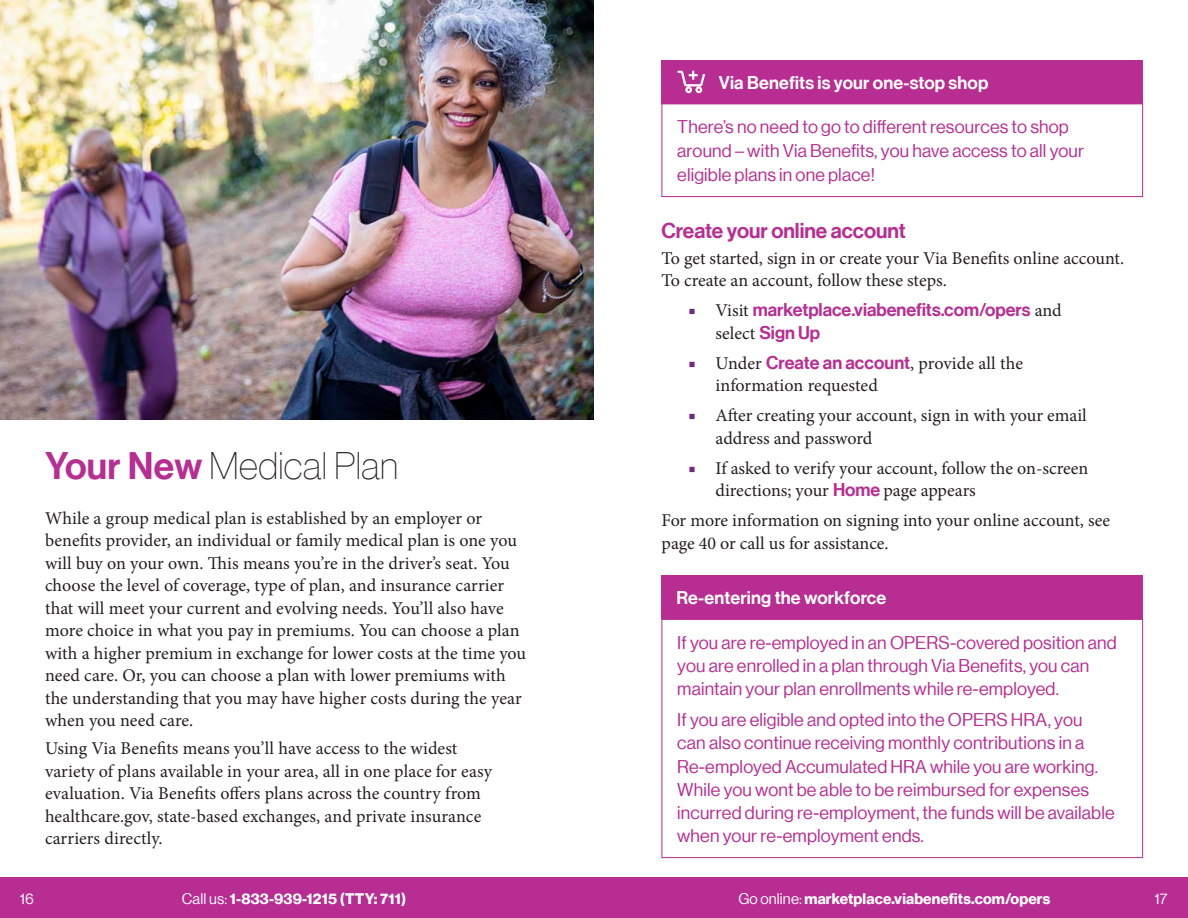
<style>
.page{position:relative;width:1188px;height:918px;background:#fff}
.page>*{position:absolute;margin:0;border:0;box-sizing:border-box;transform-origin:0 0}
.t1{font:37.5px "N Haas Grotesk DS Pro 25 Th";letter-spacing:.01em;color:#231f20}
.t2{font:21px "N Haas Grotesk DS Pro 65 Md";color:#b72d92}
.t3{font:18px/22.5px "Minion Pro";color:#231f20}
.t4{font:18px/23.2px "N Haas Grotesk DS Pro 55 Rg";letter-spacing:.01em;color:#b72d92}
.t5{font:18px "N Haas Grotesk DS Pro 65 Md";letter-spacing:.01em;color:#fff}
.t6{font:18px "N Haas Grotesk DS Pro 65 Md";color:#b72d92}
.t7{font:15px "N Haas Grotesk DS Pro 75 Bd";letter-spacing:.01em;color:#fff}
.t8{font:15px "N Haas Grotesk DS Pro 55 Rg";color:#fff}
.s1{font-family:"N Haas Grotesk DS Pro 65 Md";color:#b72d92}
.s2{font-family:"Minion Pro";color:#702a83}
.s3{font-family:"Minion Pro";color:#231f20}
.s4{color:#702a83}
.s5{font-family:"N Haas Grotesk DS Pro 55 Rg"}
</style>
<div class="page">
<div style="left:594px;top:878px;width:594px;height:40px;background:#b72d92"></div>
<div style="left:0;top:878px;width:594px;height:40px;background:#b72d92"></div>
<div style="left:662px;top:60px;width:481px;height:44px;background:#b72d92"></div>
<div style="left:662px;top:104px;width:481px;height:93px;border:1px solid #b72d92"></div>
<svg style="left:677px;top:71px;width:28px;height:22px"></svg>
<img style="left:0;top:0;width:594px;height:420px">
<div style="left:662px;top:619px;width:481px;height:239px;border:1px solid #b72d92"></div>
<div style="left:662px;top:576px;width:481px;height:43px;background:#b72d92"></div>
<h1 class="t1" style="left:45px;top:444px;width:355px"><span class="s1">Your New</span> Medical Plan</h1>
<p class="t3" style="left:45px;top:507px;width:483px">While a group medical plan is established by an employer or benefits provider, an individual or family medical plan is one you will buy on your own. This means you’re in the driver’s seat. You choose the level of coverage, type of plan, and insurance carrier that will meet your current and evolving needs. You’ll also have more choice in what you pay in premiums. You can choose a plan with a higher premium in exchange for lower costs at the time you need care. Or, you can choose a plan with lower premiums with the understanding that you may have higher costs during the year when you need care.</p>
<p class="t3" style="left:45px;top:738px;width:448px">Using Via Benefits means you’ll have access to the widest variety of plans available in your area, all in one place for easy evaluation. Via Benefits offers plans across the country from healthcare.gov, state-based exchanges, and private insurance carriers directly.</p>
<p class="t5" style="left:719px;top:72px;width:271px">Via Benefits is your one-stop shop</p>
<p class="t4" style="left:677px;top:115px;width:409px;line-height:24px">There’s no need to go to different resources to shop around – with Via Benefits, you have access to all your eligible plans in one place!</p>
<p class="t2" style="left:662px;top:219px;width:246px">Create your online account</p>
<p class="t3" style="left:662px;top:247px;width:464px">To get started, sign in or create your Via Benefits online account.<br>To create an account, follow these steps.</p>
<p class="t6" style="left:688px;top:299px;width:375px"><span class="s2">■</span> <span class="s3">Visit</span> marketplace.viabenefits.com/opers <span class="s3">and</span></p>
<p class="t3" style="left:716px;top:322px;width:106px">select <span class="s1">Sign Up</span></p>
<p class="t3" style="left:716px;top:352px;width:309px;text-indent:-27px"><span class="s4">■</span> Under <span class="s1">Create an account</span>, provide all the information requested</p>
<p class="t3" style="left:716px;top:404px;width:373px;text-indent:-27px"><span class="s4">■</span> After creating your account, sign in with your email address and password</p>
<p class="t3" style="left:716px;top:457px;width:374px;text-indent:-27px"><span class="s4">■</span> If asked to verify your account, follow the on-screen directions; your <span class="s1">Home</span> page appears</p>
<p class="t3" style="left:662px;top:509px;width:450px">For more information on signing into your online account, see page 40 or call us for assistance.</p>
<p class="t5" style="left:676px;top:588px;width:211px">Re-entering the workforce</p>
<p class="t4" style="left:677px;top:631px;width:441px">If you are re-employed in an OPERS-covered position and you are enrolled in a plan through Via Benefits, you can maintain your plan enrollments while re-employed.</p>
<p class="t4" style="left:677px;top:708px;width:439px">If you are eligible and opted into the OPERS HRA, you can also continue receiving monthly contributions in a Re-employed Accumulated HRA while you are working.<br>While you wont be able to be reimbursed for expenses incurred during re-employment, the funds will be available when your re-employment ends.</p>
<p class="t8" style="left:20px;top:890px;width:16px">16</p>
<p class="t7" style="left:182px;top:890px;width:226px"><span class="s5">Call us:</span> 1-833-939-1215 (TTY: 711)</p>
<p class="t7" style="left:738px;top:890px;width:313px"><span class="s5">Go online:</span> marketplace.viabenefits.com/opers</p>
<p class="t8" style="left:1154px;top:890px;width:15px">17</p>
</div>
